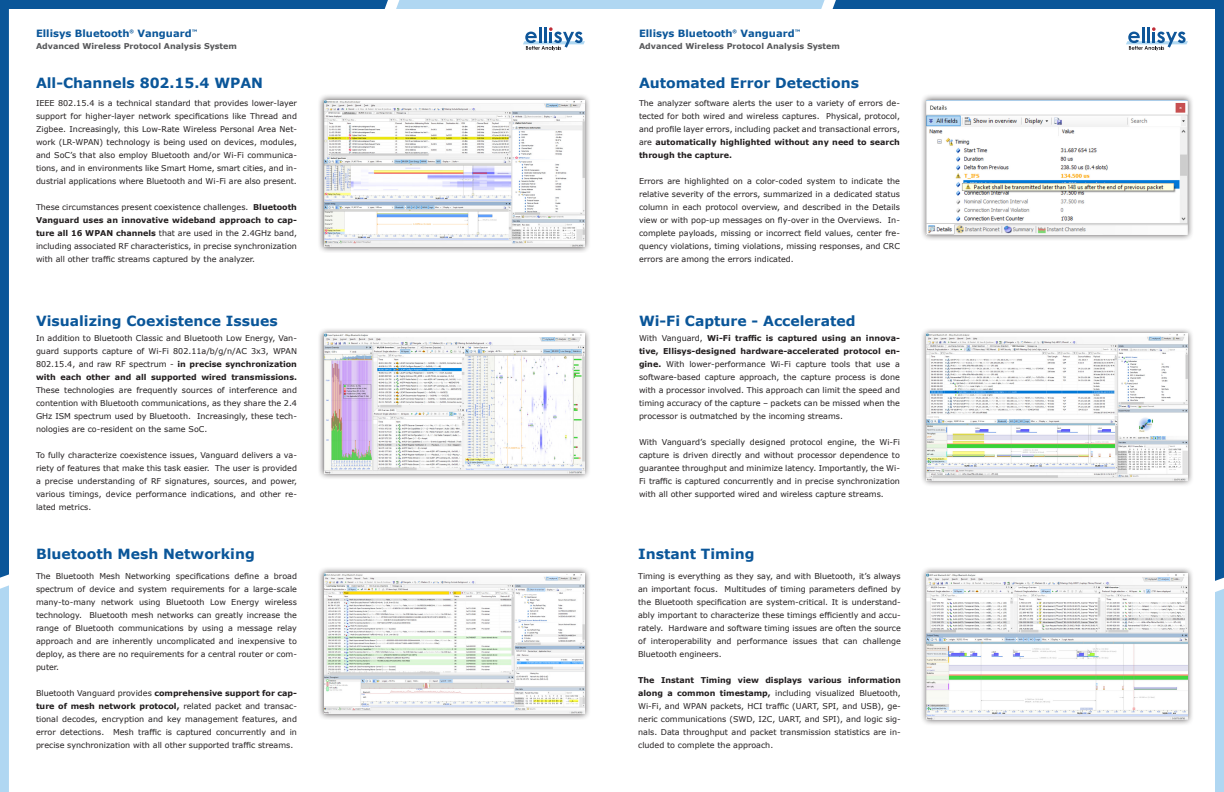
<style>
.page{position:relative;width:1224px;height:792px;background:#fff}
.page>*{position:absolute;margin:0;border:0;box-sizing:border-box;transform-origin:0 0}
.t1{font:700 14px "Verdana";color:#0a5699}
.t2{font:700 10px "Verdana";color:#0a5699}
.t3{font:8px/13px "Verdana";color:#231f20;text-align:justify}
.t4{font:700 8px "Verdana";color:#57585a}
.s1{font-weight:700}
</style>
<div class="page">
<svg style="left:523px;top:27px;width:62px;height:24px"></svg>
<svg style="left:0;top:0;width:388px;height:578px"></svg>
<div style="left:0;top:585px;width:9px;height:207px;background:#b0d7f2"></div>
<div style="left:1215px;top:589px;width:9px;height:203px;background:#b0d7f2"></div>
<div style="left:396px;top:0;width:429px;height:9px;background:#b0d7f2"></div>
<svg style="left:833px;top:0;width:391px;height:581px"></svg>
<div style="left:920px;top:94px;width:274px;height:147px;background:#231f20;opacity:.75"></div>
<img style="left:926px;top:100px;width:261px;height:134px">
<div style="left:920px;top:327px;width:274px;height:159px;background:#231f20;opacity:.75"></div>
<img style="left:926px;top:333px;width:261px;height:147px">
<div style="left:317px;top:94px;width:274px;height:159px;background:#231f20;opacity:.75"></div>
<img style="left:324px;top:100px;width:261px;height:147px">
<div style="left:317px;top:327px;width:274px;height:153px;background:#231f20;opacity:.75"></div>
<img style="left:324px;top:333px;width:261px;height:140px">
<div style="left:317px;top:567px;width:274px;height:153px;background:#231f20;opacity:.75"></div>
<img style="left:324px;top:573px;width:261px;height:141px">
<div style="left:920px;top:567px;width:274px;height:159px;background:#231f20;opacity:.75"></div>
<img style="left:926px;top:573px;width:261px;height:147px">
<p class="t2" style="left:36px;top:26px;width:163px">Ellisys Bluetooth<sup>®</sup> Vanguard<sup>™</sup></p>
<p class="t4" style="left:36px;top:40px;width:203px">Advanced Wireless Protocol Analysis System</p>
<p class="t2" style="left:639px;top:26px;width:163px">Ellisys Bluetooth<sup>®</sup> Vanguard<sup>™</sup></p>
<p class="t4" style="left:639px;top:40px;width:203px">Advanced Wireless Protocol Analysis System</p>
<p class="t1" style="left:36px;top:73px;width:229px">All-Channels 802.15.4 WPAN</p>
<p class="t1" style="left:639px;top:73px;width:221px">Automated Error Detections</p>
<p class="t3" style="left:36px;top:97px;width:263px">IEEE 802.15.4 is a technical standard that provides lower-layer support for higher-layer network specifications like Thread and Zigbee. Increasingly, this Low-Rate Wireless Personal Area Net&shy;work (LR-WPAN) technology is being used on devices, modules, and SoC’s that also employ Bluetooth and/or Wi-Fi communica&shy;tions, and in environments like Smart Home, smart cities, and in&shy;dustrial applications where Bluetooth and Wi-Fi are also present.</p>
<p class="t3" style="left:36px;top:201px;width:263px">These circumstances present coexistence challenges. <span class="s1">Bluetooth Vanguard uses an innovative wideband approach to cap&shy;ture all 16 WPAN channels</span> that are used in the 2.4GHz band, including associated RF characteristics, in precise synchronization with all other traffic streams captured by the analyzer.</p>
<p class="t3" style="left:639px;top:97px;width:263px">The analyzer software alerts the user to a variety of errors de&shy;tected for both wired and wireless captures. Physical, protocol, and profile layer errors, including packet and transactional errors, are <span class="s1">automatically highlighted without any need to search through the capture.</span></p>
<p class="t3" style="left:639px;top:175px;width:263px">Errors are highlighted on a color-coded system to indicate the relative severity of the errors, summarized in a dedicated status column in each protocol overview, and described in the Details view or with pop-up messages on fly-over in the Overviews. In&shy;complete payloads, missing or incorrect field values, center fre&shy;quency violations, timing violations, missing responses, and CRC errors are among the errors indicated.</p>
<p class="t1" style="left:36px;top:311px;width:243px">Visualizing Coexistence Issues</p>
<p class="t1" style="left:639px;top:311px;width:218px">Wi-Fi Capture - Accelerated</p>
<p class="t3" style="left:36px;top:332px;width:263px">In addition to Bluetooth Classic and Bluetooth Low Energy, Van&shy;guard supports capture of Wi-Fi 802.11a/b/g/n/AC 3x3, WPAN 802.15.4, and raw RF spectrum - <span class="s1">in precise synchronization with each other and all supported wired transmissions.<br></span>These technologies are frequently sources of interference and contention with Bluetooth communications, as they share the 2.4<br>GHz ISM spectrum used by Bluetooth. Increasingly, these tech&shy;nologies are co-resident on the same SoC.</p>
<p class="t3" style="left:36px;top:449px;width:263px">To fully characterize coexistence issues, Vanguard delivers a va&shy;riety of features that make this task easier. The user is provided a precise understanding of RF signatures, sources, and power, various timings, device performance indications, and other re&shy;lated metrics.</p>
<p class="t3" style="left:639px;top:332px;width:263px">With Vanguard, <span class="s1">Wi-Fi traffic is captured using an innova&shy;tive, Ellisys-designed hardware-accelerated protocol en&shy;gine.</span> With lower-performance Wi-Fi capture tools that use a software-based capture approach, the capture process is done with a processor involved. This approach can limit the speed and timing accuracy of the capture – packets can be missed when the processor is outmatched by the incoming streams.</p>
<p class="t3" style="left:639px;top:436px;width:263px">With Vanguard’s specially designed protocol engine, the Wi-Fi capture is driven directly and without processor dependence to guarantee throughput and minimize latency. Importantly, the Wi-Fi traffic is captured concurrently and in precise synchronization with all other supported wired and wireless capture streams.</p>
<p class="t1" style="left:36px;top:544px;width:220px">Bluetooth Mesh Networking</p>
<p class="t1" style="left:638px;top:544px;width:118px">Instant Timing</p>
<p class="t3" style="left:36px;top:570px;width:263px">The Bluetooth Mesh Networking specifications define a broad spectrum of device and system requirements for a large-scale many-to-many network using Bluetooth Low Energy wireless technology. Bluetooth mesh networks can greatly increase the range of Bluetooth communications by using a message relay approach and are inherently uncomplicated and inexpensive to deploy, as there are no requirements for a central router or com&shy;puter.</p>
<p class="t3" style="left:36px;top:687px;width:263px">Bluetooth Vanguard provides <span class="s1">comprehensive support for cap&shy;ture of mesh network protocol,</span> related packet and transac&shy;tional decodes, encryption and key management features, and error detections. Mesh traffic is captured concurrently and in precise synchronization with all other supported traffic streams.</p>
<p class="t3" style="left:638px;top:570px;width:264px">Timing is everything as they say, and with Bluetooth, it’s always an important focus. Multitudes of timing parameters defined by the Bluetooth specification are system-critical. It is understand&shy;ably important to characterize these timings efficiently and accu&shy;rately. Hardware and software timing issues are often the source of interoperability and performance issues that can challenge Bluetooth engineers.</p>
<p class="t3" style="left:638px;top:674px;width:264px"><span class="s1">The Instant Timing view displays various information along a common timestamp,</span> including visualized Bluetooth, Wi-Fi, and WPAN packets, HCI traffic (UART, SPI, and USB), ge&shy;neric communications (SWD, I2C, UART, and SPI), and logic sig&shy;nals. Data throughput and packet transmission statistics are in&shy;cluded to complete the approach.</p>
</div>
